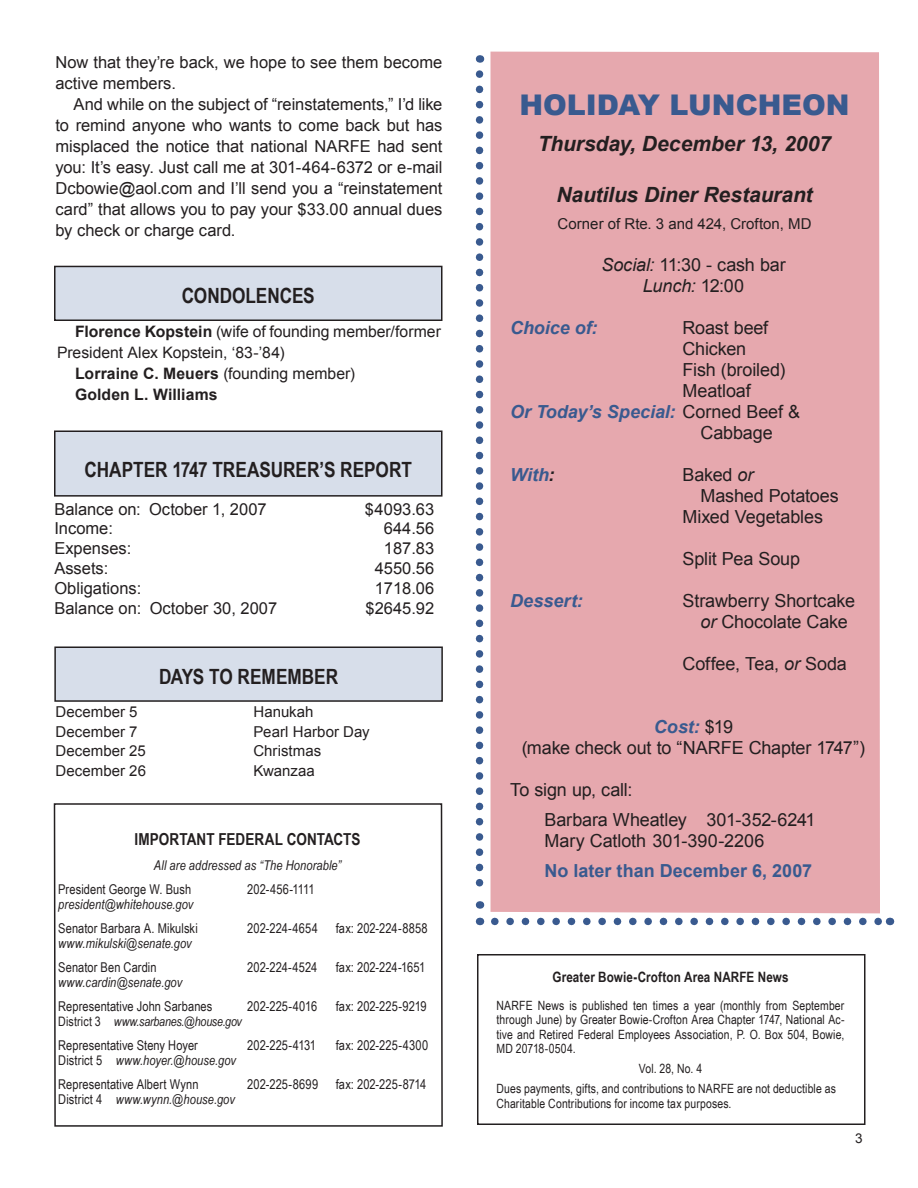
<style>
.page{position:relative;width:918px;height:1188px;background:#fff}
.page>*{position:absolute;margin:0;border:0;box-sizing:border-box;transform-origin:0 0}
.t1{font:900 28.5px "Arial";letter-spacing:-.005em;color:#395a8f}
.t2{font:700 21px "Arial Narrow";color:#231f20}
.t3{font:italic 700 21px "Arial";letter-spacing:-.005em;color:#231f20}
.t4{font:18px/21px "Arial";letter-spacing:-.005em;color:#231f20;text-align:center}
.t5{font:italic 700 18px "Arial";color:#395a8f}
.t6{font:700 18px "Arial";color:#395a8f}
.t7{font:16.5px/21px "Arial";color:#231f20}
.t8{font:700 16.5px "Arial Narrow";color:#231f20}
.t9{font:15.75px "Arial";color:#231f20}
.t10{font:700 15.75px "Arial";letter-spacing:.005em;color:#231f20}
.t11{font:15px "Arial";color:#231f20}
.t12{font:700 14.25px "Arial Narrow";letter-spacing:.01em;color:#231f20}
.t13{font:13.5px/24px "Arial Narrow";letter-spacing:.01em;color:#231f20}
.t14{font:italic 13.5px "Arial Narrow";letter-spacing:.005em;color:#231f20}
.t15{font:13.5px "Arial";color:#231f20}
.t16{font:italic 13.05px "Arial Narrow";letter-spacing:-.015em;color:#231f20}
.t17{font:12.75px/14.2px "Arial Narrow";letter-spacing:.01em;color:#231f20;text-align:justify}
.s1{font-weight:700}
.s2{font-weight:400}
.s3{font-style:normal}
.s4{font-style:italic}
.s5{font-weight:400;font-style:normal;color:#231f20}
.s6{color:#231f20}
.s7{font-weight:700;font-style:italic;color:#395a8f}
</style>
<div class="page">
<div style="left:477px;top:954px;width:388px;height:171px;border:2px solid #231f20"></div>
<svg style="left:53px;top:803px;width:390px;height:324px"></svg>
<div style="left:55px;top:647px;width:387px;height:54px;background:#d7deea"></div>
<div style="left:54px;top:646px;width:389px;height:56px;border:2px solid #231f20"></div>
<div style="left:55px;top:431px;width:387px;height:65px;background:#d7deea"></div>
<div style="left:54px;top:430px;width:388px;height:67px;border:2px solid #231f20"></div>
<div style="left:490px;top:52px;width:390px;height:861px;background:#e6a8ae"></div>
<svg style="left:476px;top:74px;width:7px;height:835px"></svg>
<svg style="left:495px;top:918px;width:387px;height:7px"></svg>
<div style="left:55px;top:266px;width:387px;height:54px;background:#d7deea"></div>
<div style="left:54px;top:266px;width:388px;height:55px;border:2px solid #231f20"></div>
<p class="t7" style="left:56px;top:51px;width:388px">Now that they’re back, we hope to see them become active members.</p>
<p class="t7" style="left:56px;top:93px;width:388px;text-align:justify;text-indent:18px">And while on the subject of “reinstatements,” I’d like to remind anyone who wants to come back but has misplaced the notice that national NARFE had sent you: It’s easy. Just call me at 301-464-6372 or e-mail Dcbowie@aol.com and I’ll send you a “reinstatement card” that allows you to pay your $33.00 annual dues by check or charge card.</p>
<p class="t2" style="left:182px;top:284px;width:135px">CONDOLENCES</p>
<p class="t9" style="left:75px;top:323px;width:367px"><span class="s1">Florence Kopstein</span> (wife of founding member/former</p>
<p class="t9" style="left:57px;top:344px;width:229px">President Alex Kopstein, ‘83-’84)</p>
<p class="t10" style="left:75px;top:365px;width:282px">Lorraine C. Meuers <span class="s2">(founding member)</span></p>
<p class="t10" style="left:75px;top:386px;width:144px">Golden L. Williams</p>
<p class="t2" style="left:85px;top:458px;width:329px">CHAPTER 1747 TREASURER’S REPORT</p>
<p class="t7" style="left:54px;top:498px;width:214px">Balance on: October 1, 2007</p>
<p class="t7" style="left:365px;top:498px;width:71px">$4093.63</p>
<p class="t7" style="left:54px;top:518px;width:60px">Income:</p>
<p class="t7" style="left:384px;top:518px;width:52px">644.56</p>
<p class="t7" style="left:54px;top:538px;width:79px">Expenses:</p>
<p class="t7" style="left:384px;top:538px;width:52px">187.83</p>
<p class="t7" style="left:54px;top:558px;width:56px">Assets:</p>
<p class="t7" style="left:375px;top:558px;width:61px">4550.56</p>
<p class="t7" style="left:54px;top:577px;width:89px">Obligations:</p>
<p class="t7" style="left:375px;top:577px;width:61px">1718.06</p>
<p class="t7" style="left:54px;top:597px;width:224px">Balance on: October 30, 2007</p>
<p class="t7" style="left:365px;top:597px;width:70px">$2645.92</p>
<p class="t2" style="left:159px;top:664px;width:181px">DAYS TO REMEMBER</p>
<p class="t11" style="left:56px;top:703px;width:84px">December 5</p>
<p class="t11" style="left:254px;top:703px;width:61px">Hanukah</p>
<p class="t11" style="left:56px;top:723px;width:84px">December 7</p>
<p class="t11" style="left:254px;top:723px;width:118px">Pearl Harbor Day</p>
<p class="t11" style="left:56px;top:742px;width:92px">December 25</p>
<p class="t11" style="left:254px;top:742px;width:69px">Christmas</p>
<p class="t11" style="left:56px;top:762px;width:92px">December 26</p>
<p class="t11" style="left:254px;top:762px;width:63px">Kwanzaa</p>
<p class="t8" style="left:135px;top:830px;width:227px">IMPORTANT FEDERAL CONTACTS</p>
<p class="t14" style="left:154px;top:857px;width:189px">All are addressed as “The Honorable”</p>
<p class="t13" style="left:58px;top:877px;width:134px">President George W. Bush</p>
<p class="t13" style="left:247px;top:877px;width:69px">202-456-1111</p>
<p class="t14" style="left:58px;top:896px;width:137px">president@whitehouse.gov</p>
<p class="t13" style="left:58px;top:916px;width:141px">Senator Barbara A. Mikulski</p>
<p class="t13" style="left:247px;top:916px;width:72px">202-224-4654</p>
<p class="t13" style="left:336px;top:916px;width:93px">fax: 202-224-8858</p>
<p class="t14" style="left:58px;top:935px;width:135px">www.mikulski@senate.gov</p>
<p class="t13" style="left:58px;top:955px;width:100px">Senator Ben Cardin</p>
<p class="t13" style="left:247px;top:955px;width:72px">202-224-4524</p>
<p class="t13" style="left:336px;top:955px;width:91px">fax: 202-224-1651</p>
<p class="t14" style="left:58px;top:974px;width:126px">www.cardin@senate.gov</p>
<p class="t13" style="left:58px;top:994px;width:156px">Representative John Sarbanes</p>
<p class="t13" style="left:247px;top:994px;width:72px">202-225-4016</p>
<p class="t13" style="left:336px;top:994px;width:92px">fax: 202-225-9219</p>
<p class="t16" style="left:58px;top:1014px;width:185px"><span class="s3">District 3</span> www.sarbanes.@house.gov</p>
<p class="t13" style="left:58px;top:1033px;width:141px">Representative Steny Hoyer</p>
<p class="t13" style="left:247px;top:1033px;width:70px">202-225-4131</p>
<p class="t13" style="left:336px;top:1033px;width:94px">fax: 202-225-4300</p>
<p class="t13" style="left:58px;top:1048px;width:179px">District 5 <span class="s4">www.hoyer.@house.gov<br></span>Representative Albert Wynn</p>
<p class="t13" style="left:247px;top:1072px;width:72px">202-225-8699</p>
<p class="t13" style="left:336px;top:1072px;width:92px">fax: 202-225-8714</p>
<p class="t14" style="left:58px;top:1091px;width:178px"><span class="s3">District 4</span> www.wynn.@house.gov</p>
<h1 class="t1" style="left:519px;top:89px;width:332px">HOLIDAY LUNCHEON</h1>
<p class="t3" style="left:538px;top:131px;width:295px">Thursday, December 13, 2007</p>
<p class="t3" style="left:556px;top:182px;width:258px">Nautilus Diner Restaurant</p>
<p class="t11" style="left:557px;top:215px;width:256px">Corner of Rte. 3 and 424, Crofton, MD</p>
<p class="t4" style="left:601px;top:254px;width:186px"><span class="s4">Social:</span> 11:30 - cash bar<br><span class="s4">Lunch:</span> 12:00</p>
<p class="t5" style="left:510px;top:317px;width:89px">Choice of:</p>
<p class="t4" style="left:683px;top:317px;width:87px">Roast beef</p>
<p class="t4" style="left:683px;top:338px;width:65px">Chicken</p>
<p class="t4" style="left:683px;top:359px;width:105px">Fish (broiled)</p>
<p class="t4" style="left:683px;top:380px;width:70px">Meatloaf</p>
<p class="t5" style="left:510px;top:401px;width:292px">Or Today’s Special: <span class="s5">Corned Beef &amp;</span></p>
<p class="t4" style="left:700px;top:422px;width:74px">Cabbage</p>
<p class="t5" style="left:510px;top:464px;width:46px">With<span class="s6">:</span></p>
<p class="t4" style="left:682px;top:464px;width:73px">Baked <span class="s4">or</span></p>
<p class="t4" style="left:701px;top:485px;width:140px">Mashed Potatoes</p>
<p class="t4" style="left:683px;top:506px;width:142px">Mixed Vegetables</p>
<p class="t4" style="left:683px;top:548px;width:119px">Split Pea Soup</p>
<p class="t5" style="left:510px;top:590px;width:74px">Dessert:</p>
<p class="t4" style="left:682px;top:590px;width:174px">Strawberry Shortcake <span class="s4">or</span> Chocolate Cake</p>
<p class="t4" style="left:682px;top:653px;width:166px">Coffee, Tea, <span class="s4">or</span> Soda</p>
<p class="t4" style="left:522px;top:716px;width:345px"><span class="s7">Cost:</span> $19<br>(make check out to “NARFE Chapter 1747”)</p>
<p class="t4" style="left:545px;top:774px;width:273px;line-height:30px;text-align:left;text-indent:-35px">To sign up, call:<br>Barbara Wheatley 301-352-6241</p>
<p class="t4" style="left:545px;top:830px;width:221px">Mary Catloth 301-390-2206</p>
<p class="t6" style="left:545px;top:860px;width:269px">No later than December 6, 2007</p>
<p class="t12" style="left:552px;top:969px;width:238px">Greater Bowie-Crofton Area NARFE News</p>
<p class="t17" style="left:496px;top:998px;width:350px">NARFE News is published ten times a year (monthly from September through June) by Greater Bowie-Crofton Area Chapter 1747, National Ac&shy;tive and Retired Federal Employees Association, P. O. Box 504, Bowie, MD 20718-0504.</p>
<p class="t17" style="left:496px;top:1058px;width:341px;line-height:20.2px;text-indent:142px">Vol. 28, No. 4<br>Dues payments, gifts, and contributions to NARFE are not deductible as</p>
<p class="t17" style="left:496px;top:1096px;width:237px">Charitable Contributions for income tax purposes.</p>
<p class="t15" style="left:855px;top:1131px;width:9px">3</p>
</div>
